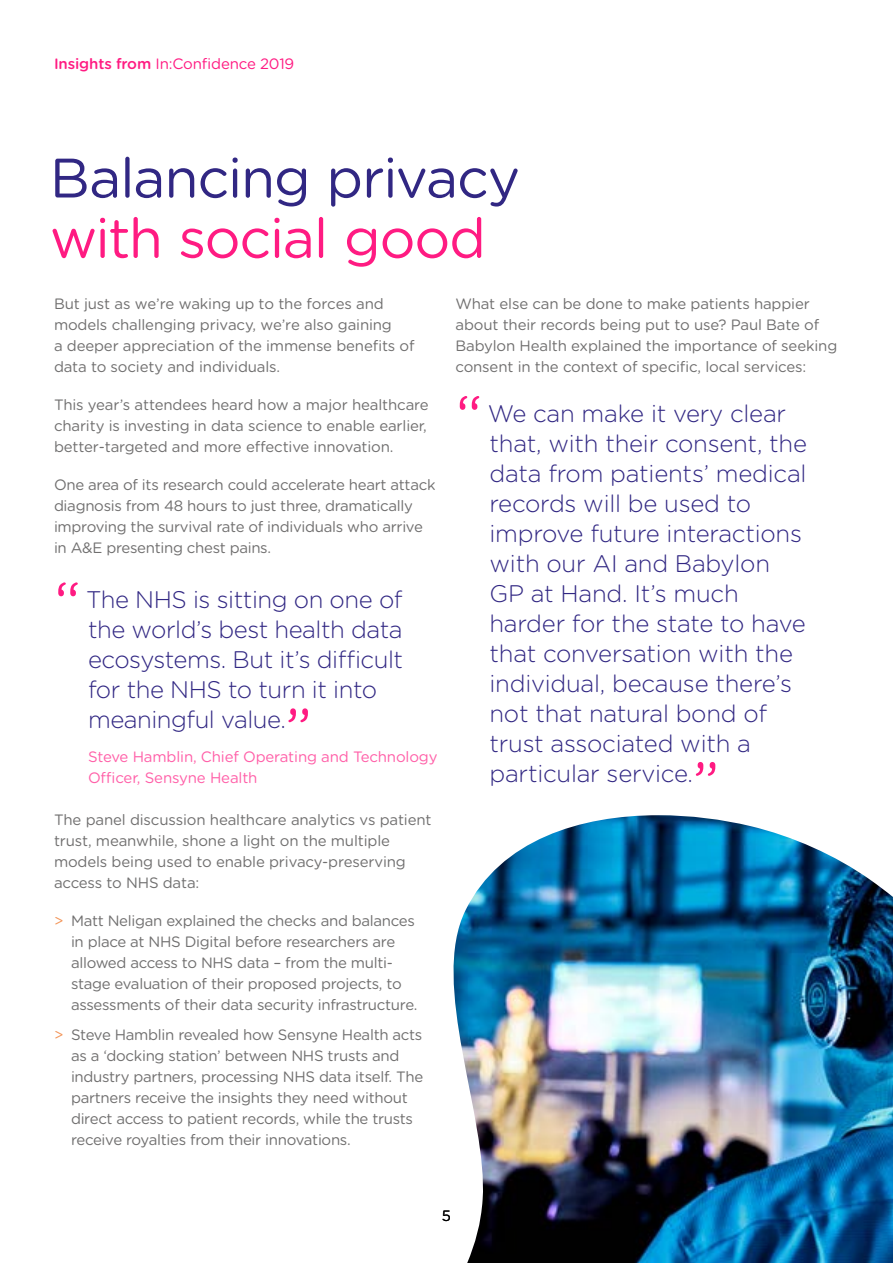
<style>
.page{position:relative;width:893px;height:1263px;background:#fff}
.page>*{position:absolute;margin:0;border:0;box-sizing:border-box;transform-origin:0 0}
.t1{font:60px "Gotham Rounded";color:#ff1b82}
.t2{font:55.5px "Gotham Rounded";letter-spacing:-.02em;color:#312783}
.t3{font:55.5px "Gotham Rounded";letter-spacing:-.025em;color:#ff1b82}
.t4{font:300 24px/30px "Gotham Rounded";letter-spacing:-.01em;color:#312783}
.t5{font:15px/21px "Gotham Rounded";letter-spacing:-.02em;color:#706f6f}
.t6{font:15px "Gotham Rounded";letter-spacing:-.01em;color:#ff5fa8}
.t7{font:15px "Gotham Rounded";letter-spacing:-.01em;color:#ff1b82}
.t8{font:15px "Gotham Rounded";color:#000}
.s1{font-weight:500}
.s2{color:#f39457}
</style>
<div class="page">
<img style="left:453px;top:815px;width:440px;height:448px">
<p class="t7" style="left:54px;top:54px;width:242px"><span class="s1">Insights from</span> In:Confidence 2019</p>
<h2 class="t2" style="left:50px;top:140px;width:472px">Balancing privacy</h2>
<h2 class="t3" style="left:50px;top:200px;width:438px">with social good</h2>
<p class="t5" style="left:54px;top:292px;width:362px">But just as we’re waking up to the forces and models challenging privacy, we’re also gaining<br>a deeper appreciation of the immense benefits of data to society and individuals.</p>
<p class="t5" style="left:54px;top:393px;width:376px;text-align:justify">This year’s attendees heard how a major healthcare charity is investing in data science to enable earlier, better-targeted and more effective innovation.</p>
<p class="t5" style="left:54px;top:473px;width:383px">One area of its research could accelerate heart attack diagnosis from 48 hours to just three, dramatically improving the survival rate of individuals who arrive in A&amp;E presenting chest pains.</p>
<h1 class="t1" style="left:54px;top:562px;width:28px">“</h1>
<p class="t5" style="left:455px;top:292px;width:383px">What else can be done to make patients happier about their records being put to use? Paul Bate of Babylon Health explained the importance of seeking consent in the context of specific, local services:</p>
<h1 class="t1" style="left:455px;top:376px;width:28px">“</h1>
<p class="t4" style="left:488px;top:397px;width:321px">We can make it very clear that, with their consent, the data from patients’ medical records will be used to improve future interactions with our AI and Babylon<br>GP at Hand. It’s much harder for the state to have that conversation with the individual, because there’s not that natural bond of trust associated with a particular service.</p>
<h3 class="t4" style="left:86px;top:584px;width:318px">The NHS is sitting on one of the world’s best health data ecosystems. But it’s difficult for the NHS to turn it into meaningful value.</h3>
<p class="t6" style="left:88px;top:746px;width:351px">Steve Hamblin, Chief Operating and Technology</p>
<h1 class="t1" style="left:285px;top:688px;width:28px">”</h1>
<h1 class="t1" style="left:693px;top:742px;width:28px">”</h1>
<p class="t6" style="left:88px;top:767px;width:171px">Officer, Sensyne Health</p>
<p class="t5" style="left:54px;top:808px;width:379px">The panel discussion healthcare analytics vs patient trust, meanwhile, shone a light on the multiple models being used to enable privacy-preserving access to NHS data:</p>
<p class="t5" style="left:71px;top:909px;width:348px;text-indent:-17px"><span class="s2">&gt;</span> Matt Neligan explained the checks and balances in place at NHS Digital before researchers are allowed access to NHS data – from the multi&shy;stage evaluation of their proposed projects, to assessments of their data security infrastructure.</p>
<p class="t5" style="left:71px;top:1023px;width:354px;text-indent:-17px"><span class="s2">&gt;</span> Steve Hamblin revealed how Sensyne Health acts as a ‘docking station’ between NHS trusts and industry partners, processing NHS data itself. The partners receive the insights they need without direct access to patient records, while the trusts receive royalties from their innovations.</p>
<p class="t8" style="left:442px;top:1205px;width:11px">5</p>
</div>
